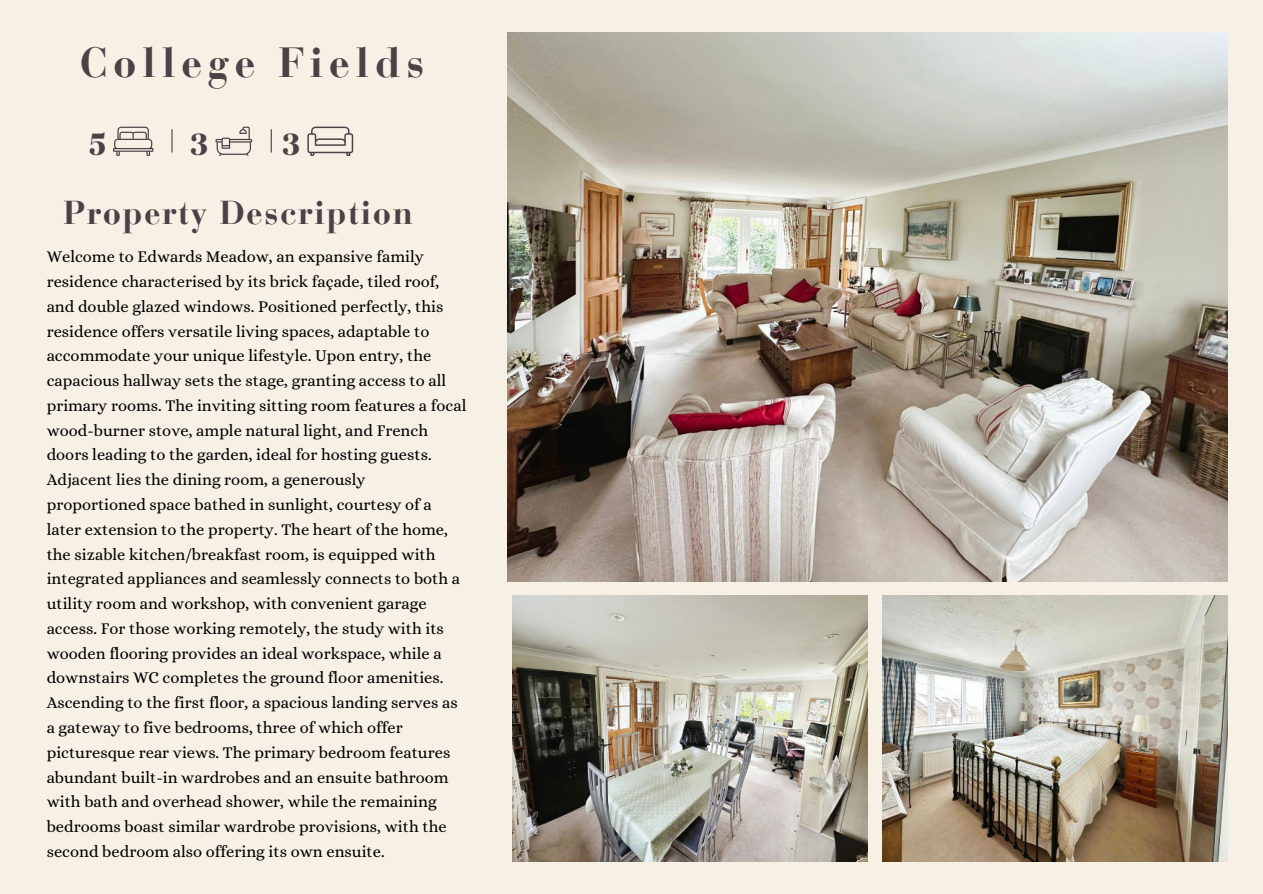
<style>
.page{position:relative;width:1263px;height:894px;background:#fff}
.page>*{position:absolute;margin:0;border:0;box-sizing:border-box;transform-origin:0 0}
.t1{font:700 42px "Bauer Bodoni Pro";letter-spacing:.13em;color:#4a4247}
.t2{font:700 37.65px "Binggo Wood Display";color:#4a4247}
.t3{font:700 33px "Bauer Bodoni Pro";letter-spacing:.045em;color:#4a4247}
.t4{font:16.5px/24.8px "Alice";color:#000}
</style>
<div class="page">
<div style="left:0;top:0;width:1263px;height:893px;background:#f6f0e5"></div>
<img style="left:508px;top:32px;width:720px;height:549px">
<img style="left:883px;top:595px;width:344px;height:266px">
<img style="left:512px;top:595px;width:356px;height:266px">
<svg style="left:113px;top:127px;width:40px;height:29px"></svg>
<svg style="left:215px;top:126px;width:37px;height:30px"></svg>
<svg style="left:307px;top:127px;width:46px;height:29px"></svg>
<hr style="left:171px;top:129px;width:2px;height:23px;background:#4a4247">
<svg style="left:271px;top:129px;width:1px;height:23px"></svg>
<h1 class="t1" style="left:80px;top:36px;width:347px">College Fields</h1>
<h2 class="t2" style="left:89px;top:126px;width:18px">5</h2>
<h2 class="t2" style="left:191px;top:126px;width:19px">3</h2>
<h2 class="t2" style="left:283px;top:126px;width:19px">3</h2>
<h3 class="t3" style="left:63px;top:192px;width:351px">Property Description</h3>
<p class="t4" style="left:47px;top:245px;width:421px">Welcome to Edwards Meadow, an expansive family residence characterised by its brick façade, tiled roof, and double glazed windows. Positioned perfectly, this residence offers versatile living spaces, adaptable to accommodate your unique lifestyle. Upon entry, the capacious hallway sets the stage, granting access to all primary rooms. The inviting sitting room features a focal wood-burner stove, ample natural light, and French doors leading to the garden, ideal for hosting guests.<br>Adjacent lies the dining room, a generously proportioned space bathed in sunlight, courtesy of a later extension to the property. The heart of the home, the sizable kitchen/breakfast room, is equipped with integrated appliances and seamlessly connects to both a utility room and workshop, with convenient garage access. For those working remotely, the study with its wooden flooring provides an ideal workspace, while a downstairs WC completes the ground floor amenities.<br>Ascending to the first floor, a spacious landing serves as a gateway to five bedrooms, three of which offer picturesque rear views. The primary bedroom features abundant built-in wardrobes and an ensuite bathroom with bath and overhead shower, while the remaining bedrooms boast similar wardrobe provisions, with the second bedroom also offering its own ensuite.</p>
</div>
